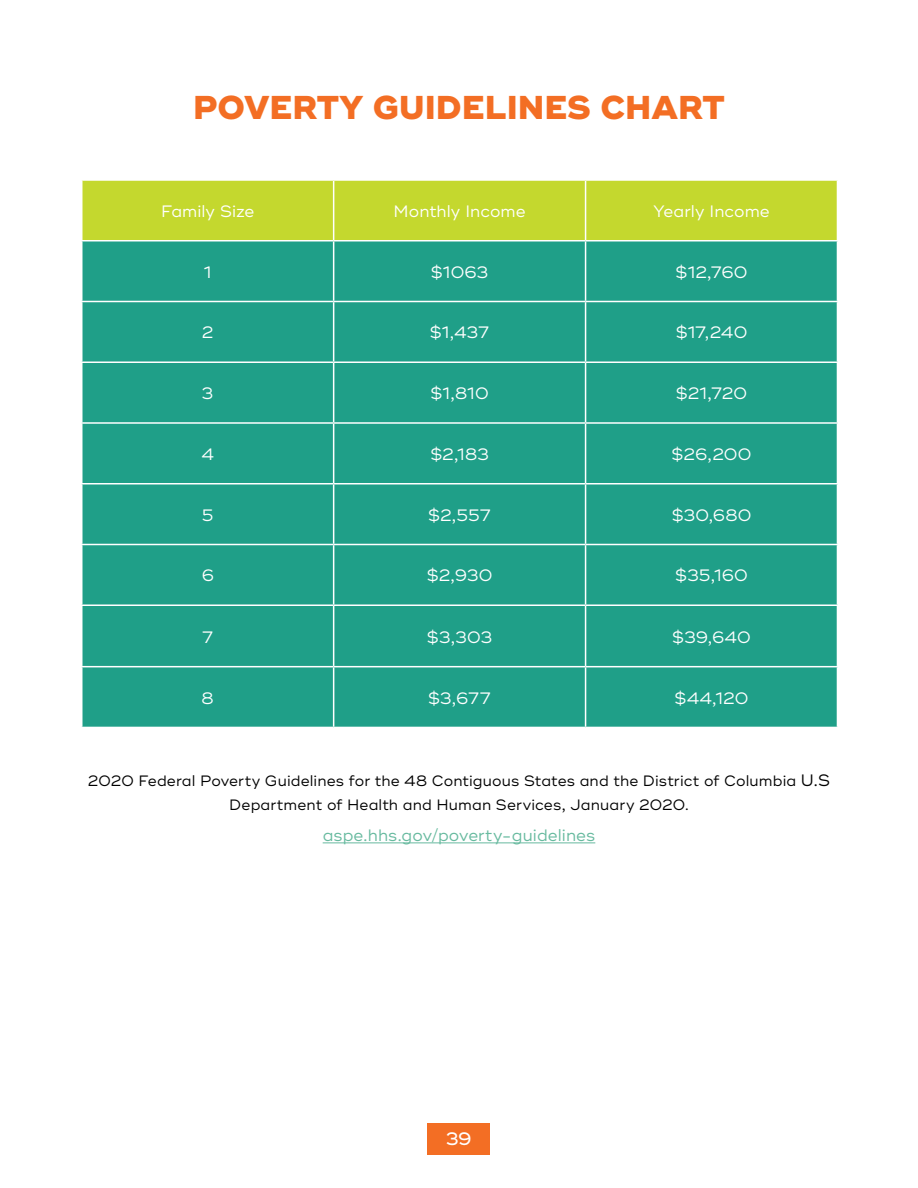
<style>
.page{position:relative;width:918px;height:1188px;background:#fff}
.page>*{position:absolute;margin:0;border:0;box-sizing:border-box;transform-origin:0 0}
.t1{font:800 33px "Ridley Grotesk";color:#f36e24}
.t2{font:500 18px "Ridley Grotesk";color:#fff}
.t3{font:16.5px "Ridley Grotesk";letter-spacing:.005em;color:#fff}
.t4{font:16.5px "Ridley Grotesk";letter-spacing:.005em;color:#67ba9f}
.t5{font:15px/24px "Ridley Grotesk";letter-spacing:.01em;color:#000;text-align:center}
.s1{font-size:16.5px}
</style>
<div class="page">
<div style="left:428px;top:1123px;width:62px;height:32px;background:#f36e24"></div>
<hr style="left:323px;top:842px;width:272px;height:1px;background:#67ba9f">
<div style="left:82px;top:181px;width:755px;height:59px;background:#c4d82e"></div>
<div style="left:82px;top:241px;width:755px;height:486px;background:#1f9f88"></div>
<hr style="left:333px;top:181px;width:1px;height:59px;background:#fff">
<hr style="left:585px;top:181px;width:1px;height:59px;background:#fff">
<hr style="left:333px;top:241px;width:1px;height:60px;background:#fff">
<hr style="left:585px;top:241px;width:1px;height:60px;background:#fff">
<hr style="left:81px;top:301px;width:253px;height:1px;background:#fff">
<hr style="left:334px;top:301px;width:252px;height:1px;background:#fff">
<hr style="left:333px;top:302px;width:1px;height:59px;background:#fff">
<hr style="left:586px;top:301px;width:252px;height:1px;background:#fff">
<hr style="left:585px;top:302px;width:1px;height:59px;background:#fff">
<hr style="left:81px;top:361px;width:253px;height:2px;background:#fff">
<hr style="left:334px;top:361px;width:252px;height:2px;background:#fff">
<hr style="left:333px;top:363px;width:1px;height:59px;background:#fff">
<hr style="left:586px;top:361px;width:252px;height:2px;background:#fff">
<hr style="left:585px;top:363px;width:1px;height:59px;background:#fff">
<hr style="left:81px;top:422px;width:253px;height:2px;background:#fff">
<hr style="left:334px;top:422px;width:252px;height:2px;background:#fff">
<hr style="left:333px;top:424px;width:1px;height:59px;background:#fff">
<hr style="left:586px;top:422px;width:252px;height:2px;background:#fff">
<hr style="left:585px;top:424px;width:1px;height:59px;background:#fff">
<hr style="left:81px;top:483px;width:253px;height:1px;background:#fff">
<hr style="left:334px;top:483px;width:252px;height:1px;background:#fff">
<hr style="left:333px;top:484px;width:1px;height:60px;background:#fff">
<hr style="left:586px;top:483px;width:252px;height:1px;background:#fff">
<hr style="left:585px;top:484px;width:1px;height:60px;background:#fff">
<hr style="left:81px;top:544px;width:253px;height:1px;background:#fff">
<hr style="left:334px;top:544px;width:252px;height:1px;background:#fff">
<hr style="left:333px;top:545px;width:1px;height:59px;background:#fff">
<hr style="left:586px;top:544px;width:252px;height:1px;background:#fff">
<hr style="left:585px;top:545px;width:1px;height:59px;background:#fff">
<hr style="left:81px;top:604px;width:253px;height:2px;background:#fff">
<hr style="left:334px;top:604px;width:252px;height:2px;background:#fff">
<hr style="left:333px;top:606px;width:1px;height:60px;background:#fff">
<hr style="left:586px;top:604px;width:252px;height:2px;background:#fff">
<hr style="left:585px;top:606px;width:1px;height:60px;background:#fff">
<hr style="left:81px;top:666px;width:253px;height:1px;background:#fff">
<hr style="left:334px;top:666px;width:252px;height:1px;background:#fff">
<hr style="left:333px;top:667px;width:1px;height:60px;background:#fff">
<hr style="left:586px;top:666px;width:252px;height:1px;background:#fff">
<hr style="left:585px;top:667px;width:1px;height:60px;background:#fff">
<h1 class="t1" style="left:193px;top:87px;width:533px">POVERTY GUIDELINES CHART</h1>
<p class="t3" style="left:161px;top:201px;width:95px">Family Size</p>
<p class="t3" style="left:394px;top:201px;width:134px">Monthly Income</p>
<p class="t3" style="left:653px;top:201px;width:118px">Yearly Income</p>
<p class="t3" style="left:204px;top:262px;width:9px">1</p>
<p class="t3" style="left:431px;top:262px;width:59px">$1063</p>
<p class="t3" style="left:676px;top:262px;width:73px">$12,760</p>
<p class="t3" style="left:202px;top:323px;width:13px">2</p>
<p class="t3" style="left:430px;top:323px;width:61px">$1,437</p>
<p class="t3" style="left:676px;top:323px;width:73px">$17,240</p>
<p class="t3" style="left:202px;top:384px;width:13px">3</p>
<p class="t3" style="left:430px;top:384px;width:60px">$1,810</p>
<p class="t3" style="left:676px;top:384px;width:73px">$21,720</p>
<p class="t3" style="left:202px;top:444px;width:14px">4</p>
<p class="t3" style="left:430px;top:444px;width:60px">$2,183</p>
<p class="t3" style="left:671px;top:444px;width:82px">$26,200</p>
<p class="t3" style="left:202px;top:505px;width:13px">5</p>
<p class="t3" style="left:428px;top:505px;width:64px">$2,557</p>
<p class="t3" style="left:672px;top:505px;width:81px">$30,680</p>
<p class="t3" style="left:202px;top:566px;width:14px">6</p>
<p class="t3" style="left:427px;top:566px;width:67px">$2,930</p>
<p class="t3" style="left:675px;top:566px;width:74px">$35,160</p>
<p class="t3" style="left:202px;top:627px;width:13px">7</p>
<p class="t3" style="left:427px;top:627px;width:67px">$3,303</p>
<p class="t3" style="left:672px;top:627px;width:80px">$39,640</p>
<p class="t3" style="left:202px;top:688px;width:14px">8</p>
<p class="t3" style="left:428px;top:688px;width:65px">$3,677</p>
<p class="t3" style="left:675px;top:688px;width:75px">$44,120</p>
<p class="t5" style="left:88px;top:770px;width:744px">2020 Federal Poverty Guidelines for the 48 Contiguous States and the District of Columbia <span class="s1">U.S<br></span>Department of Health and Human Services, January 2020.</p>
<p class="t4" style="left:323px;top:826px;width:274px">aspe.hhs.gov/poverty-guidelines</p>
<p class="t2" style="left:446px;top:1127px;width:27px">39</p>
</div>
